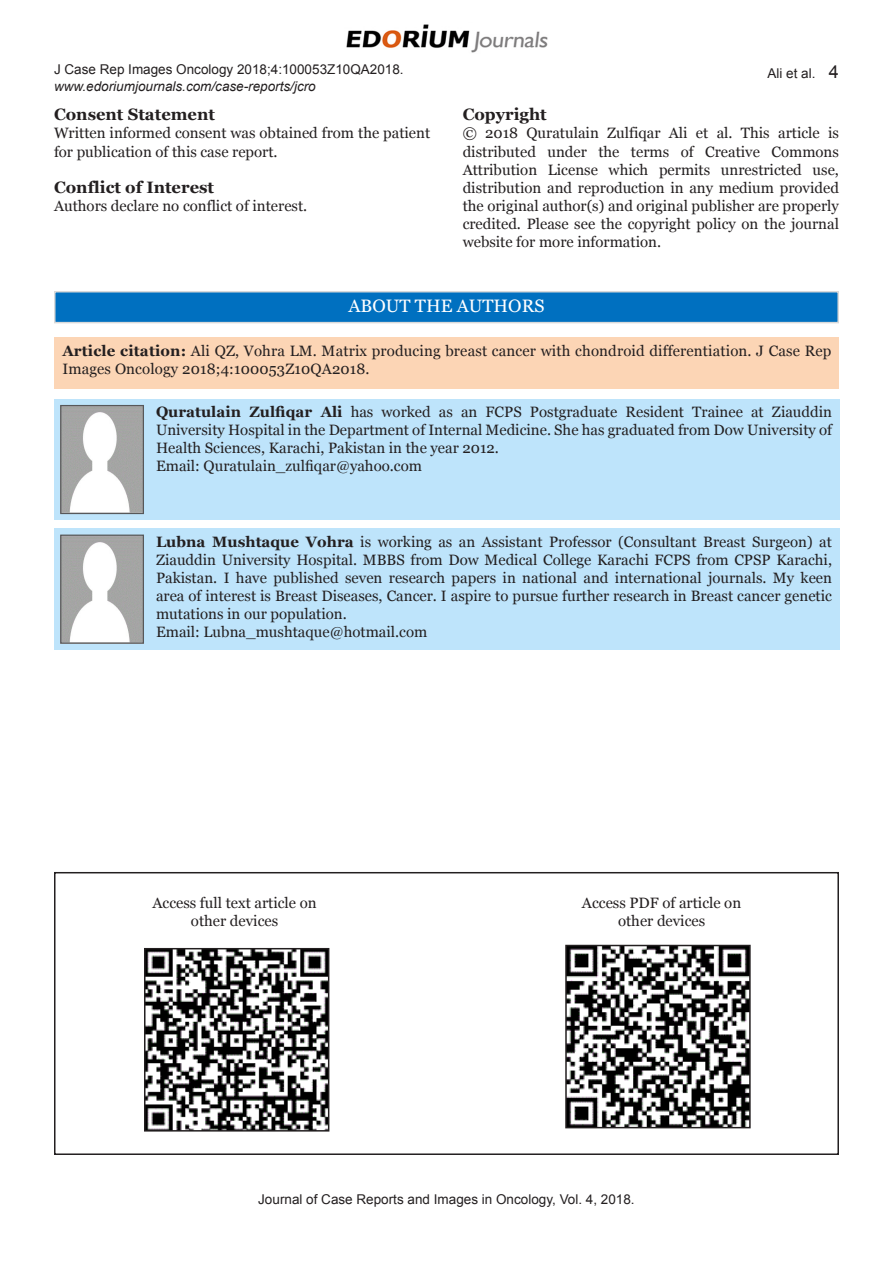
<style>
.page{position:relative;width:893px;height:1263px;background:#fff}
.page>*{position:absolute;margin:0;border:0;box-sizing:border-box;transform-origin:0 0}
.t1{font:18px "Georgia";color:#fff}
.Guarantor_head{font:700 16.5px "Georgia";color:#231f20}
.Author_contributions{font:15px/18px "Georgia";color:#231f20;text-align:justify}
.Text{font:15px "Georgia";color:#231f20}
.t2{font:13.5px "Arial";color:#231f20}
.t3{font:italic 13.5px "Arial";color:#231f20}
.s1{font-size:18px}
.s2{font-weight:700}
</style>
<div class="page">
<img style="left:346px;top:24px;width:202px;height:29px">
<div style="left:55px;top:337px;width:784px;height:51px;background:#fcd5b5"></div>
<div style="left:54px;top:399px;width:786px;height:121px;background:#bee4fb"></div>
<div style="left:54px;top:529px;width:786px;height:121px;background:#bee4fb"></div>
<div style="left:54px;top:291px;width:785px;height:32px;background:#0070c0;border:2px solid #d9d9d9"></div>
<img style="left:62px;top:407px;width:80px;height:105px">
<div style="left:60px;top:405px;width:84px;height:109px;border:1px solid #57585a"></div>
<img style="left:62px;top:537px;width:80px;height:105px">
<div style="left:60px;top:535px;width:84px;height:109px;border:1px solid #57585a"></div>
<div style="left:54px;top:872px;width:785px;height:283px;border:2px solid #231f20"></div>
<img style="left:147px;top:951px;width:179px;height:177px">
<div style="left:144px;top:948px;width:185px;height:183px;border:2px solid #231f20"></div>
<img style="left:568px;top:948px;width:180px;height:177px">
<div style="left:565px;top:945px;width:186px;height:183px;border:2px solid #231f20"></div>
<p class="t2" style="left:54px;top:61px;width:351px">J Case Rep Images Oncology 2018;4:100053Z10QA2018.</p>
<p class="t3" style="left:54px;top:77px;width:263px">www.edoriumjournals.com/case-reports/jcro</p>
<p class="Guarantor_head" style="left:54px;top:104px;width:162px">Consent Statement</p>
<p class="Author_contributions" style="left:54px;top:125px;width:378px">Written informed consent was obtained from the patient for publication of this case report.</p>
<p class="Guarantor_head" style="left:54px;top:176px;width:162px">Conflict of Interest</p>
<p class="Author_contributions" style="left:54px;top:197px;width:255px">Authors declare no conflict of interest.</p>
<p class="t2" style="left:767px;top:64px;width:73px">Ali et al. <span class="s1">4</span></p>
<p class="Guarantor_head" style="left:463px;top:104px;width:86px">Copyright</p>
<p class="Author_contributions" style="left:463px;top:125px;width:378px">© 2018 Quratulain Zulfiqar Ali et al. This article is distributed under the terms of Creative Commons Attribution License which permits unrestricted use, distribution and reproduction in any medium provided the original author(s) and original publisher are properly credited. Please see the copyright policy on the journal website for more information.</p>
<p class="t1" style="left:349px;top:294px;width:197px">ABOUT THE AUTHORS</p>
<p class="Author_contributions" style="left:62px;top:342px;width:770px"><span class="s2">Article citation:</span> Ali QZ, Vohra LM. Matrix producing breast cancer with chondroid differentiation. J Case Rep<br>Images Oncology 2018;4:100053Z10QA2018.</p>
<p class="Author_contributions" style="left:156px;top:403px;width:677px"><span class="s2">Quratulain Zulfiqar Ali</span> has worked as an FCPS Postgraduate Resident Trainee at Ziauddin University Hospital in the Department of Internal Medicine. She has graduated from Dow University of Health Sciences, Karachi, Pakistan in the year 2012.</p>
<p class="Author_contributions" style="left:156px;top:457px;width:267px">Email: Quratulain_zulfiqar@yahoo.com</p>
<p class="Author_contributions" style="left:156px;top:533px;width:677px"><span class="s2">Lubna Mushtaque Vohra</span> is working as an Assistant Professor (Consultant Breast Surgeon) at Ziauddin University Hospital. MBBS from Dow Medical College Karachi FCPS from CPSP Karachi, Pakistan. I have published seven research papers in national and international journals. My keen area of interest is Breast Diseases, Cancer. I aspire to pursue further research in Breast cancer genetic mutations in our population.</p>
<p class="Author_contributions" style="left:156px;top:623px;width:273px">Email: Lubna_mushtaque@hotmail.com</p>
<p class="Text" style="left:152px;top:894px;width:166px">Access full text article on</p>
<p class="Text" style="left:191px;top:912px;width:89px">other devices</p>
<p class="Text" style="left:582px;top:894px;width:161px">Access PDF of article on</p>
<p class="Text" style="left:618px;top:912px;width:89px">other devices</p>
<p class="t2" style="left:258px;top:1190px;width:378px">Journal of Case Reports and Images in Oncology, Vol. 4, 2018.</p>
</div>
